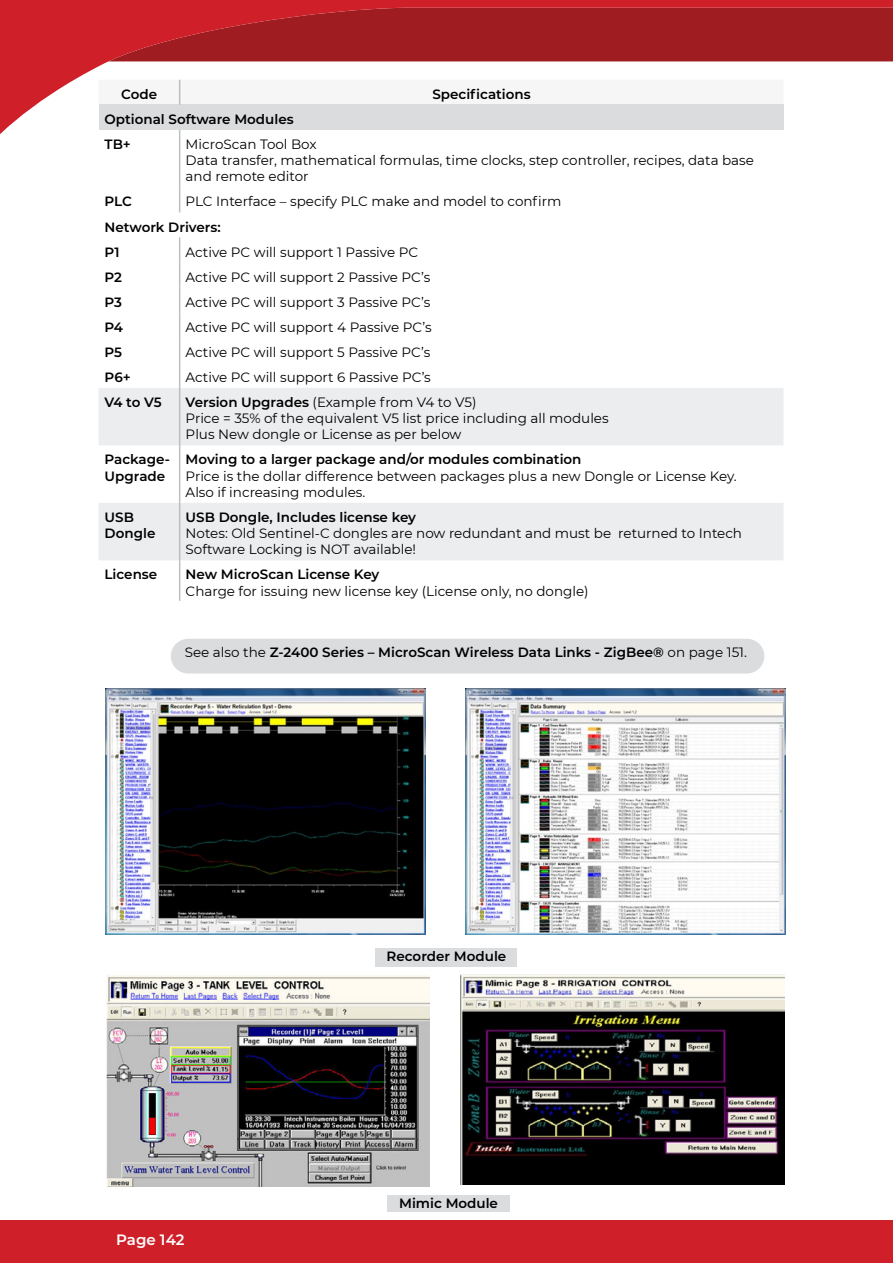
<style>
.page{position:relative;width:893px;height:1263px;background:#fff}
.page>*{position:absolute;margin:0;border:0;box-sizing:border-box;transform-origin:0 0}
.t1{font:600 15px "Montserrat";color:#fff}
.t2{font:13.5px/16.2px "Montserrat";color:#000}
.t3{font:600 13.5px/25px "Montserrat";color:#000}
.s1{font-weight:600}
.s2{font-weight:400}
</style>
<div class="page">
<div style="left:0;top:1220px;width:893px;height:43px;background:#cf2029"></div>
<svg style="left:0;top:0;width:893px;height:147px"></svg>
<div style="left:171px;top:639px;width:593px;height:34px;background:#dadcde;border-radius:17px"></div>
<div style="left:99px;top:105px;width:684px;height:25px;background:#dadcde"></div>
<svg style="left:99px;top:388px;width:684px;height:172px;fill:#ecedee"></svg>
<div style="left:99px;top:80px;width:684px;height:25px;background:#f6f6f6"></div>
<hr style="left:179px;top:130px;width:1px;height:57px;background:#bcbec0">
<svg style="left:179px;top:187px;width:1px;height:25px"></svg>
<svg style="left:179px;top:237px;width:1px;height:151px"></svg>
<hr style="left:179px;top:388px;width:1px;height:57px;background:#bcbec0">
<hr style="left:179px;top:445px;width:1px;height:58px;background:#bcbec0">
<hr style="left:179px;top:503px;width:1px;height:57px;background:#bcbec0">
<hr style="left:179px;top:560px;width:1px;height:41px;background:#bcbec0">
<img style="left:106px;top:689px;width:320px;height:245px">
<img style="left:465px;top:689px;width:321px;height:245px">
<img style="left:460px;top:974px;width:324px;height:210px">
<img style="left:107px;top:975px;width:322px;height:211px">
<div style="left:376px;top:948px;width:141px;height:19px;background:#dadcde"></div>
<div style="left:387px;top:1195px;width:123px;height:17px;background:#dadcde"></div>
<p class="t3" style="left:121px;top:81px;width:37px">Code</p>
<p class="t3" style="left:432px;top:81px;width:100px">Specifications</p>
<p class="t3" style="left:105px;top:106px;width:191px">Optional Software Modules<br>TB+</p>
<p class="t2" style="left:186px;top:136px;width:570px">MicroScan Tool Box<br>Data transfer, mathematical formulas, time clocks, step controller, recipes, data base and remote editor</p>
<p class="t3" style="left:105px;top:188px;width:29px">PLC</p>
<p class="t2" style="left:186px;top:193px;width:377px">PLC Interface – specify PLC make and model to confirm</p>
<p class="t3" style="left:105px;top:214px;width:118px">Network Drivers:<br>P1</p>
<p class="t2" style="left:186px;top:243px;width:234px">Active PC will support 1 Passive PC</p>
<p class="t3" style="left:105px;top:264px;width:19px">P2</p>
<p class="t2" style="left:186px;top:268px;width:246px">Active PC will support 2 Passive PC’s</p>
<p class="t3" style="left:105px;top:289px;width:19px">P3</p>
<p class="t2" style="left:186px;top:293px;width:246px">Active PC will support 3 Passive PC’s</p>
<p class="t3" style="left:105px;top:314px;width:20px">P4</p>
<p class="t2" style="left:186px;top:318px;width:247px">Active PC will support 4 Passive PC’s</p>
<p class="t3" style="left:105px;top:339px;width:19px">P5</p>
<p class="t2" style="left:186px;top:343px;width:246px">Active PC will support 5 Passive PC’s</p>
<p class="t3" style="left:105px;top:364px;width:28px">P6+</p>
<p class="t2" style="left:186px;top:369px;width:247px">Active PC will support 6 Passive PC’s</p>
<p class="t3" style="left:105px;top:389px;width:59px">V4 to V5</p>
<p class="t2" style="left:186px;top:394px;width:425px"><span class="s1">Version Upgrades</span> (Example from V4 to V5)<br>Price = 35% of the equivalent V5 list price including all modules<br>Plus New dongle or License as per below</p>
<p class="t3" style="left:105px;top:451px;width:67px;line-height:16.2px">Package-<br>Upgrade</p>
<p class="t3" style="left:186px;top:447px;width:397px">Moving to a larger package and/or modules combination</p>
<p class="t2" style="left:186px;top:467px;width:553px">Price is the dollar difference between packages plus a new Dongle or License Key.<br>Also if increasing modules.</p>
<p class="t3" style="left:105px;top:508px;width:52px;line-height:16.2px">USB<br>Dongle</p>
<p class="t3" style="left:186px;top:504px;width:232px">USB Dongle, Includes license key</p>
<p class="t2" style="left:186px;top:525px;width:558px">Notes: Old Sentinel-C dongles are now redundant and must be returned to Intech<br>Software Locking is NOT available!</p>
<p class="t3" style="left:105px;top:561px;width:54px">License</p>
<p class="t3" style="left:186px;top:561px;width:195px">New MicroScan License Key</p>
<p class="t2" style="left:186px;top:582px;width:405px">Charge for issuing new license key (License only, no dongle)</p>
<p class="t3" style="left:185px;top:639px;width:564px"><span class="s2">See also the</span> Z-2400 Series – MicroScan Wireless Data Links - ZigBee® <span class="s2">on page 151.</span></p>
<p class="t3" style="left:387px;top:943px;width:121px">Recorder Module</p>
<p class="t1" style="left:116px;top:1228px;width:70px">Page 142</p>
<p class="t3" style="left:399px;top:1190px;width:100px">Mimic Module</p>
</div>
